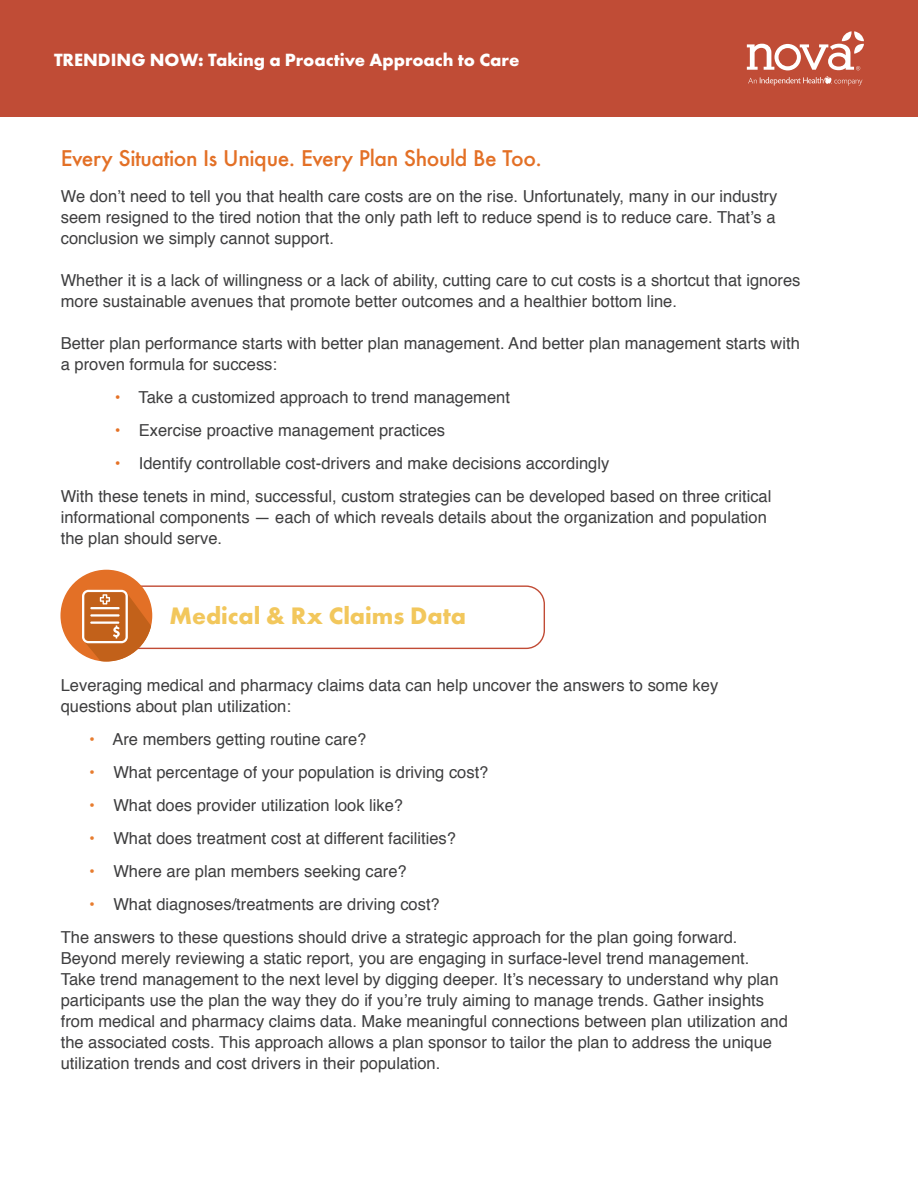
<style>
.page{position:relative;width:918px;height:1188px;background:#fff}
.page>*{position:absolute;margin:0;border:0;box-sizing:border-box;transform-origin:0 0}
.t1{font:700 24.75px "Futura PT";color:#f2c75c}
.t2{font:500 21px "Futura";letter-spacing:-.02em;color:#e37026}
.t3{font:700 18.45px "Futura PT";color:#fff}
.t4{font:16.5px/21px "Helvetica";color:#3e3e3f}
.s1{color:#e57125}
.s2{color:#e77c2f}
</style>
<div class="page">
<div style="left:86px;top:585px;width:459px;height:64px;border:1px solid #c14b35;border-radius:18px"></div>
<div style="left:60px;top:570px;width:92px;height:92px;background:#e37026;border-radius:50%"></div>
<svg style="left:82px;top:590px;width:70px;height:72px"></svg>
<div style="left:0;top:0;width:918px;height:117px;background:#c04c36"></div>
<svg style="left:748px;top:76px;width:114px;height:10px"></svg>
<svg style="left:747px;top:31px;width:117px;height:39px"></svg>
<p class="t3" style="left:54px;top:47px;width:467px">TRENDING NOW: Taking a Proactive Approach to Care</p>
<p class="t2" style="left:61px;top:144px;width:483px">Every Situation Is Unique. Every Plan Should Be Too.</p>
<p class="t4" style="left:61px;top:186px;width:718px;text-align:justify">We don’t need to tell you that health care costs are on the rise. Unfortunately, many in our industry seem resigned to the tired notion that the only path left to reduce spend is to reduce care. That’s a conclusion we simply cannot support.</p>
<p class="t4" style="left:61px;top:270px;width:741px">Whether it is a lack of willingness or a lack of ability, cutting care to cut costs is a shortcut that ignores more sustainable avenues that promote better outcomes and a healthier bottom line.</p>
<p class="t4" style="left:61px;top:333px;width:741px">Better plan performance starts with better plan management. And better plan management starts with a proven formula for success:</p>
<p class="t4" style="left:115px;top:387px;width:397px"><span class="s1">•</span> Take a customized approach to trend management</p>
<p class="t4" style="left:115px;top:420px;width:332px"><span class="s1">•</span> Exercise proactive management practices</p>
<p class="t4" style="left:115px;top:453px;width:496px"><span class="s1">•</span> Identify controllable cost-drivers and make decisions accordingly</p>
<p class="t4" style="left:61px;top:486px;width:712px">With these tenets in mind, successful, custom strategies can be developed based on three critical informational components — each of which reveals details about the organization and population the plan should serve.</p>
<p class="t1" style="left:169px;top:600px;width:298px">Medical &amp; Rx Claims Data</p>
<p class="t4" style="left:61px;top:675px;width:659px">Leveraging medical and pharmacy claims data can help uncover the answers to some key questions about plan utilization:</p>
<p class="t4" style="left:89px;top:729px;width:279px"><span class="s2">•</span> Are members getting routine care?</p>
<p class="t4" style="left:89px;top:762px;width:401px"><span class="s2">•</span> What percentage of your population is driving cost?</p>
<p class="t4" style="left:89px;top:795px;width:315px"><span class="s2">•</span> What does provider utilization look like?</p>
<p class="t4" style="left:89px;top:828px;width:368px"><span class="s2">•</span> What does treatment cost at different facilities?</p>
<p class="t4" style="left:89px;top:861px;width:319px"><span class="s2">•</span> Where are plan members seeking care?</p>
<p class="t4" style="left:89px;top:894px;width:352px"><span class="s2">•</span> What diagnoses/treatments are driving cost?</p>
<p class="t4" style="left:61px;top:927px;width:729px">The answers to these questions should drive a strategic approach for the plan going forward.<br>Beyond merely reviewing a static report, you are engaging in surface-level trend management.<br>Take trend management to the next level by digging deeper. It’s necessary to understand why plan participants use the plan the way they do if you’re truly aiming to manage trends. Gather insights from medical and pharmacy claims data. Make meaningful connections between plan utilization and the associated costs. This approach allows a plan sponsor to tailor the plan to address the unique utilization trends and cost drivers in their population.</p>
</div>
